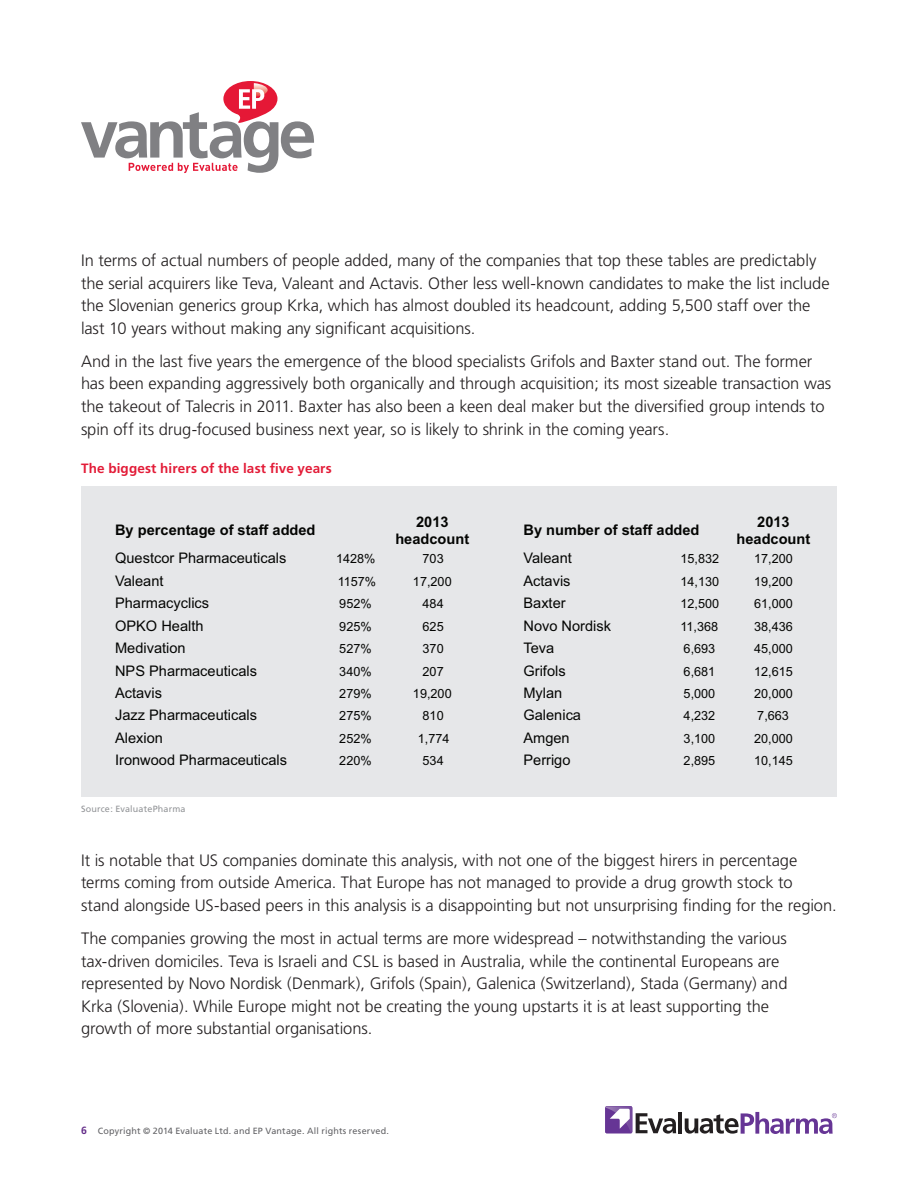
<style>
.page{position:relative;width:918px;height:1188px;background:#fff}
.page>*{position:absolute;margin:0;border:0;box-sizing:border-box;transform-origin:0 0}
.t1{font:300 16.5px/22.5px "Frutiger";letter-spacing:-.005em;color:#231f20}
.t2{font:14.55px "Arial";color:#040503}
.t3{font:700 14.55px/17.5px "Arial";color:#040503;text-align:center}
.t4{font:700 13.5px "Frutiger";letter-spacing:.01em;color:#e31c38}
.t5{font:12.75px "Arial";color:#040503}
.t6{font:9px "Frutiger";letter-spacing:.02em;color:#636366}
.t7{font:9px "Frutiger";letter-spacing:.02em;color:#939598}
.s1{font-weight:700;font-size:10.5px;color:#642d89}
</style>
<div class="page">
<hr style="left:678px;top:1112px;width:4px;height:21px;background:#231f20">
<svg style="left:605px;top:1106px;width:71px;height:28px"></svg>
<svg style="left:685px;top:1112px;width:152px;height:22px"></svg>
<svg style="left:81px;top:81px;width:233px;height:92px"></svg>
<div style="left:81px;top:486px;width:756px;height:310px;background:#e6e7e9"></div>
<p class="t1" style="left:81px;top:249px;width:750px">In terms of actual numbers of people added, many of the companies that top these tables are predictably the serial acquirers like Teva, Valeant and Actavis. Other less well-known candidates to make the list include the Slovenian generics group Krka, which has almost doubled its headcount, adding 5,500 staff over the last 10 years without making any significant acquisitions.</p>
<p class="t1" style="left:81px;top:350px;width:752px">And in the last five years the emergence of the blood specialists Grifols and Baxter stand out. The former has been expanding aggressively both organically and through acquisition; its most sizeable transaction was the takeout of Talecris in 2011. Baxter has also been a keen deal maker but the diversified group intends to spin off its drug-focused business next year, so is likely to shrink in the coming years.</p>
<p class="t4" style="left:81px;top:460px;width:252px">The biggest hirers of the last five years</p>
<p class="t3" style="left:395px;top:513px;width:75px">2013 headcount</p>
<p class="t3" style="left:737px;top:513px;width:75px">2013 headcount</p>
<p class="t3" style="left:115px;top:521px;width:202px">By percentage of staff added</p>
<p class="t3" style="left:523px;top:521px;width:178px">By number of staff added</p>
<p class="t2" style="left:115px;top:549px;width:173px">Questcor Pharmaceuticals</p>
<p class="t5" style="left:336px;top:551px;width:41px">1428%</p>
<p class="t5" style="left:423px;top:551px;width:23px">703</p>
<p class="t2" style="left:523px;top:549px;width:50px">Valeant</p>
<p class="t5" style="left:680px;top:551px;width:40px">15,832</p>
<p class="t5" style="left:754px;top:551px;width:40px">17,200</p>
<p class="t2" style="left:115px;top:571px;width:50px">Valeant</p>
<p class="t5" style="left:338px;top:573px;width:40px">1157%</p>
<p class="t5" style="left:413px;top:573px;width:40px">17,200</p>
<p class="t2" style="left:523px;top:571px;width:49px">Actavis</p>
<p class="t5" style="left:680px;top:573px;width:40px">14,130</p>
<p class="t5" style="left:754px;top:573px;width:40px">19,200</p>
<p class="t2" style="left:115px;top:594px;width:96px">Pharmacyclics</p>
<p class="t5" style="left:339px;top:595px;width:34px">952%</p>
<p class="t5" style="left:423px;top:595px;width:23px">484</p>
<p class="t2" style="left:523px;top:594px;width:44px">Baxter</p>
<p class="t5" style="left:680px;top:595px;width:40px">12,500</p>
<p class="t5" style="left:754px;top:595px;width:40px">61,000</p>
<p class="t2" style="left:115px;top:616px;width:90px">OPKO Health</p>
<p class="t5" style="left:339px;top:618px;width:34px">925%</p>
<p class="t5" style="left:423px;top:618px;width:23px">625</p>
<p class="t2" style="left:523px;top:616px;width:89px">Novo Nordisk</p>
<p class="t5" style="left:680px;top:618px;width:39px">11,368</p>
<p class="t5" style="left:754px;top:618px;width:40px">38,436</p>
<p class="t2" style="left:115px;top:639px;width:72px">Medivation</p>
<p class="t5" style="left:339px;top:640px;width:34px">527%</p>
<p class="t5" style="left:423px;top:640px;width:23px">370</p>
<p class="t2" style="left:523px;top:639px;width:32px">Teva</p>
<p class="t5" style="left:684px;top:640px;width:33px">6,693</p>
<p class="t5" style="left:754px;top:640px;width:40px">45,000</p>
<p class="t2" style="left:115px;top:661px;width:144px">NPS Pharmaceuticals</p>
<p class="t5" style="left:339px;top:663px;width:34px">340%</p>
<p class="t5" style="left:423px;top:663px;width:23px">207</p>
<p class="t2" style="left:523px;top:661px;width:44px">Grifols</p>
<p class="t5" style="left:684px;top:663px;width:33px">6,681</p>
<p class="t5" style="left:754px;top:663px;width:40px">12,615</p>
<p class="t2" style="left:115px;top:683px;width:49px">Actavis</p>
<p class="t5" style="left:339px;top:685px;width:34px">279%</p>
<p class="t5" style="left:413px;top:685px;width:40px">19,200</p>
<p class="t2" style="left:523px;top:683px;width:40px">Mylan</p>
<p class="t5" style="left:684px;top:685px;width:33px">5,000</p>
<p class="t5" style="left:754px;top:685px;width:40px">20,000</p>
<p class="t2" style="left:115px;top:706px;width:144px">Jazz Pharmaceuticals</p>
<p class="t5" style="left:339px;top:708px;width:34px">275%</p>
<p class="t5" style="left:423px;top:708px;width:23px">810</p>
<p class="t2" style="left:523px;top:706px;width:59px">Galenica</p>
<p class="t5" style="left:684px;top:708px;width:33px">4,232</p>
<p class="t5" style="left:757px;top:708px;width:33px">7,663</p>
<p class="t2" style="left:115px;top:728px;width:49px">Alexion</p>
<p class="t5" style="left:339px;top:730px;width:34px">252%</p>
<p class="t5" style="left:418px;top:730px;width:33px">1,774</p>
<p class="t2" style="left:523px;top:728px;width:48px">Amgen</p>
<p class="t5" style="left:684px;top:730px;width:33px">3,100</p>
<p class="t5" style="left:754px;top:730px;width:40px">20,000</p>
<p class="t2" style="left:115px;top:751px;width:174px">Ironwood Pharmaceuticals</p>
<p class="t5" style="left:339px;top:752px;width:34px">220%</p>
<p class="t5" style="left:423px;top:752px;width:23px">534</p>
<p class="t2" style="left:523px;top:751px;width:49px">Perrigo</p>
<p class="t5" style="left:684px;top:752px;width:33px">2,895</p>
<p class="t5" style="left:754px;top:752px;width:40px">10,145</p>
<p class="t7" style="left:81px;top:804px;width:106px">Source: EvaluatePharma</p>
<p class="t1" style="left:81px;top:849px;width:757px">It is notable that US companies dominate this analysis, with not one of the biggest hirers in percentage terms coming from outside America. That Europe has not managed to provide a drug growth stock to<br>stand alongside US-based peers in this analysis is a disappointing but not unsurprising finding for the region.</p>
<p class="t1" style="left:81px;top:927px;width:708px">The companies growing the most in actual terms are more widespread – notwithstanding the various tax-driven domiciles. Teva is Israeli and CSL is based in Australia, while the continental Europeans are represented by Novo Nordisk (Denmark), Grifols (Spain), Galenica (Switzerland), Stada (Germany) and Krka (Slovenia). While Europe might not be creating the young upstarts it is at least supporting the growth of more substantial organisations.</p>
<p class="t6" style="left:81px;top:1126px;width:310px"><span class="s1">6</span> Copyright © 2014 Evaluate Ltd. and EP Vantage. All rights reserved.</p>
</div>
